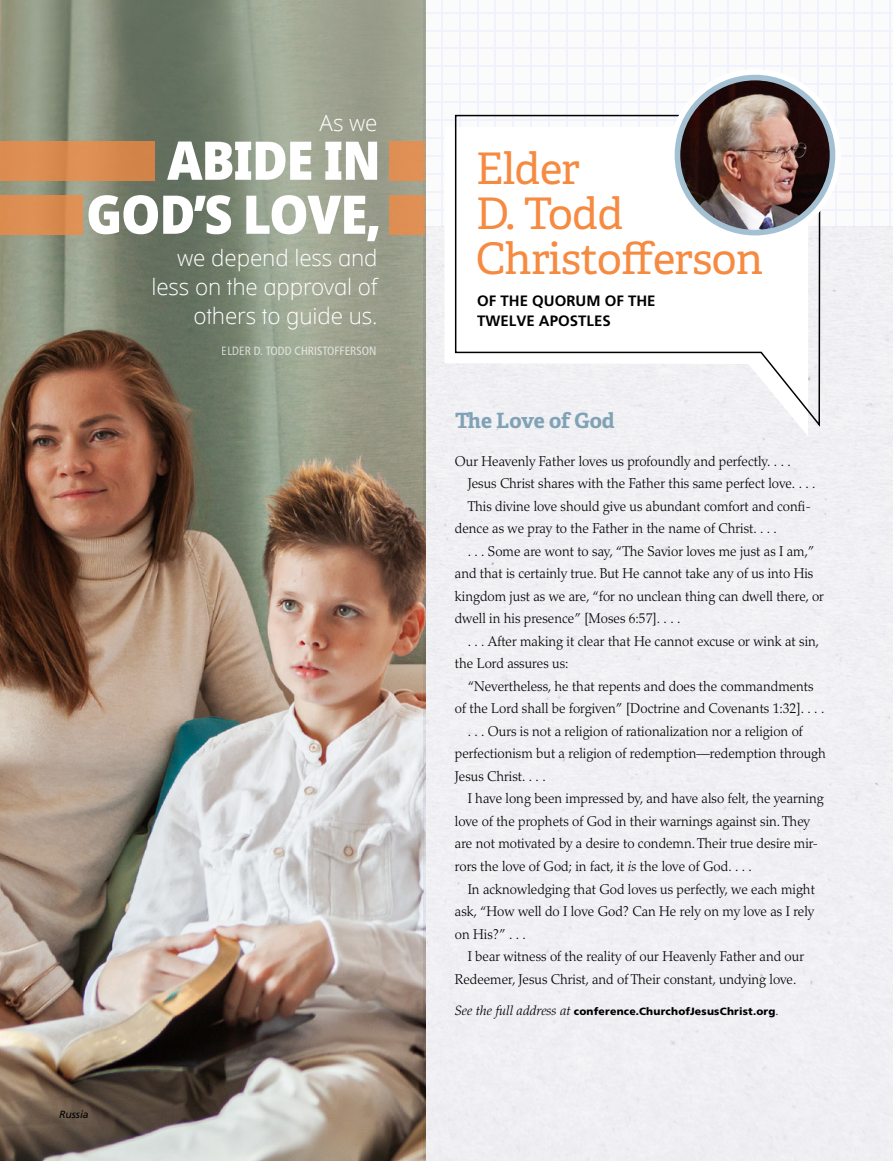
<style>
.page{position:relative;width:893px;height:1161px;background:#fff}
.page>*{position:absolute;margin:0;border:0;box-sizing:border-box;transform-origin:0 0}
.Pull_Quote{font:800 53.4px/54px "Dots Solid Condlds Lat";letter-spacing:-.025em;color:#fff;text-align:right}
.t1{font:43.5px/45px "Helam Slablds Lat";letter-spacing:-.015em;color:#f68a41}
.Pull_Quote-2{font:300 22.5px/29.2px "Dots Solidlds Lat";letter-spacing:-.005em;color:#fff;text-align:right}
.TalkTitle_Blue{font:700 21px "Helam Slablds Lat";letter-spacing:-.005em;color:#80a2b6}
.t2{font:700 15px/19.5px "Frutigerlds Lat";color:#000}
.Art__Next_Para_LANG{font:300 14.1px/22.5px "Palatinolds Lat";color:#000;scale:.95 1}
.Art__FIrst_Para_LANG{font:300 14.1px "Palatinolds Lat";color:#000;scale:.95 1}
.t3{font:condensed 12px "Frutigerlds Lat";color:#fff}
.INFO_para_first{font:900 10.5px "Frutigerlds Lat";letter-spacing:.02em;color:#000}
.Photo_Caption_Black{font:italic 10.5px "Frutigerlds Lat";color:#000}
.s1{font-style:italic}
.s2{font-family:"Palatinolds Lat";font-weight:300;font-style:italic;font-size:13.5px}
</style>
<div class="page">
<img style="left:0;top:0;width:423px;height:1161px">
<div style="left:423px;top:226px;width:470px;height:935px;background:#f0f0f4"></div>
<div style="left:423px;top:0;width:470px;height:226px;background:#fbfbfb"></div>
<hr style="left:423px;top:0;width:2px;height:226px;background:#c6d3fa">
<hr style="left:441px;top:0;width:2px;height:226px;background:#c6d3fa">
<hr style="left:459px;top:0;width:2px;height:226px;background:#c6d3fa">
<hr style="left:477px;top:0;width:1px;height:226px;background:#c6d3fa">
<hr style="left:494px;top:0;width:2px;height:226px;background:#c6d3fa">
<hr style="left:513px;top:0;width:1px;height:226px;background:#c6d3fa">
<hr style="left:530px;top:0;width:2px;height:226px;background:#c6d3fa">
<hr style="left:548px;top:0;width:2px;height:226px;background:#c6d3fa">
<hr style="left:566px;top:0;width:2px;height:226px;background:#c6d3fa">
<hr style="left:584px;top:0;width:2px;height:226px;background:#c6d3fa">
<hr style="left:602px;top:0;width:2px;height:226px;background:#c6d3fa">
<hr style="left:620px;top:0;width:2px;height:226px;background:#c6d3fa">
<hr style="left:638px;top:0;width:2px;height:226px;background:#c6d3fa">
<hr style="left:656px;top:0;width:2px;height:226px;background:#c6d3fa">
<hr style="left:674px;top:0;width:2px;height:226px;background:#c6d3fa">
<hr style="left:692px;top:0;width:1px;height:226px;background:#c6d3fa">
<hr style="left:709px;top:0;width:2px;height:226px;background:#c6d3fa">
<hr style="left:728px;top:0;width:1px;height:226px;background:#c6d3fa">
<hr style="left:745px;top:0;width:2px;height:226px;background:#c6d3fa">
<hr style="left:763px;top:0;width:2px;height:226px;background:#c6d3fa">
<hr style="left:781px;top:0;width:2px;height:226px;background:#c6d3fa">
<hr style="left:799px;top:0;width:2px;height:226px;background:#c6d3fa">
<hr style="left:817px;top:0;width:2px;height:226px;background:#c6d3fa">
<hr style="left:835px;top:0;width:2px;height:226px;background:#c6d3fa">
<hr style="left:853px;top:0;width:2px;height:226px;background:#c6d3fa">
<hr style="left:871px;top:0;width:2px;height:226px;background:#c6d3fa">
<hr style="left:889px;top:0;width:1px;height:226px;background:#c6d3fa">
<hr style="left:423px;top:12px;width:470px;height:2px;background:#c6d3fa">
<hr style="left:423px;top:30px;width:470px;height:1px;background:#c6d3fa">
<hr style="left:423px;top:47px;width:470px;height:2px;background:#c6d3fa">
<hr style="left:423px;top:66px;width:470px;height:1px;background:#c6d3fa">
<hr style="left:423px;top:83px;width:470px;height:2px;background:#c6d3fa">
<hr style="left:423px;top:101px;width:470px;height:2px;background:#c6d3fa">
<hr style="left:423px;top:119px;width:470px;height:2px;background:#c6d3fa">
<hr style="left:423px;top:137px;width:470px;height:2px;background:#c6d3fa">
<hr style="left:423px;top:155px;width:470px;height:2px;background:#c6d3fa">
<hr style="left:423px;top:173px;width:470px;height:2px;background:#c6d3fa">
<hr style="left:423px;top:191px;width:470px;height:2px;background:#c6d3fa">
<hr style="left:423px;top:209px;width:470px;height:2px;background:#c6d3fa">
<svg style="left:444px;top:137px;width:364px;height:299px;fill:#f2f2f5"></svg>
<svg style="left:454px;top:114px;width:367px;height:313px"></svg>
<div style="left:669px;top:69px;width:172px;height:172px;border:17px solid #fff;border-radius:50%"></div>
<img style="left:677px;top:78px;width:155px;height:155px;border-radius:78px">
<div style="left:675px;top:75px;width:160px;height:160px;border:6px solid #a4c1d3;border-radius:50%"></div>
<div style="left:389px;top:196px;width:36px;height:39px;background:#df8f54"></div>
<div style="left:0;top:196px;width:83px;height:39px;background:#dd8e52"></div>
<div style="left:389px;top:141px;width:36px;height:39px;background:#e09054"></div>
<div style="left:0;top:141px;width:155px;height:39px;background:#dc8c50"></div>
<p class="Pull_Quote-2" style="left:320px;top:108px;width:59px">As we</p>
<p class="Pull_Quote" style="left:86px;top:134px;width:296px">ABIDE IN<br>GOD’S LOVE,</p>
<p class="Pull_Quote-2" style="left:151px;top:243px;width:228px">we depend less and less on the approval of others to guide us.</p>
<p class="t3" style="left:222px;top:342px;width:156px">ELDER D. TODD CHRISTOFFERSON</p>
<p class="Photo_Caption_Black" style="left:59px;top:1106px;width:31px">Russia</p>
<h2 class="t1" style="left:475px;top:146px;width:290px">Elder<br>D. Todd<br>Christofferson</h2>
<p class="t2" style="left:477px;top:291px;width:180px">OF THE QUORUM OF THE<br>TWELVE APOSTLES</p>
<p class="TalkTitle_Blue" style="left:455px;top:403px;width:161px">The Love of God</p>
<p class="Art__FIrst_Para_LANG" style="left:455px;top:450px;width:355px">Our Heavenly Father loves us profoundly and perfectly. . . .</p>
<p class="Art__Next_Para_LANG" style="left:468px;top:472px;width:368px">Jesus Christ shares with the Father this same perfect love. . . .</p>
<p class="Art__Next_Para_LANG" style="left:455px;top:495px;width:376px;text-indent:13px">This divine love should give us abundant comfort and confi&shy;dence as we pray to the Father in the name of Christ. . . .</p>
<p class="Art__Next_Para_LANG" style="left:455px;top:540px;width:390px;text-indent:13px">. . . Some are wont to say, “The Savior loves me just as I am,” and that is certainly true. But He cannot take any of us into His kingdom just as we are, “for no unclean thing can dwell there, or dwell in his presence” [Moses 6:57]. . . .</p>
<p class="Art__Next_Para_LANG" style="left:455px;top:630px;width:385px;text-indent:13px">. . . After making it clear that He cannot excuse or wink at sin, the Lord assures us:</p>
<p class="Art__Next_Para_LANG" style="left:455px;top:675px;width:390px;text-align:center">“Nevertheless, he that repents and does the commandments<br>of the Lord shall be forgiven” [Doctrine and Covenants 1:32]. . . .</p>
<p class="Art__Next_Para_LANG" style="left:455px;top:720px;width:392px;text-indent:13px">. . . Ours is not a religion of rationalization nor a religion of perfectionism but a religion of redemption—redemption through<br>Jesus Christ. . . .</p>
<p class="Art__Next_Para_LANG" style="left:455px;top:787px;width:390px;text-indent:13px">I have long been impressed by, and have also felt, the yearning love of the prophets of God in their warnings against sin. They are not motivated by a desire to condemn. Their true desire mir&shy;rors the love of God; in fact, it <span class="s1">is</span> the love of God. . . .</p>
<p class="Art__Next_Para_LANG" style="left:455px;top:877px;width:380px;text-align:justify;text-indent:13px">In acknowledging that God loves us perfectly, we each might ask, “How well do I love God? Can He rely on my love as I rely on His?” . . .</p>
<p class="Art__Next_Para_LANG" style="left:455px;top:945px;width:369px;text-indent:13px">I bear witness of the reality of our Heavenly Father and our<br>Redeemer, Jesus Christ, and of Their constant, undying love.</p>
<p class="INFO_para_first" style="left:455px;top:1003px;width:326px"><span class="s2">See the full address at</span> conference.ChurchofJesusChrist.org<span class="s2">.</span></p>
</div>
